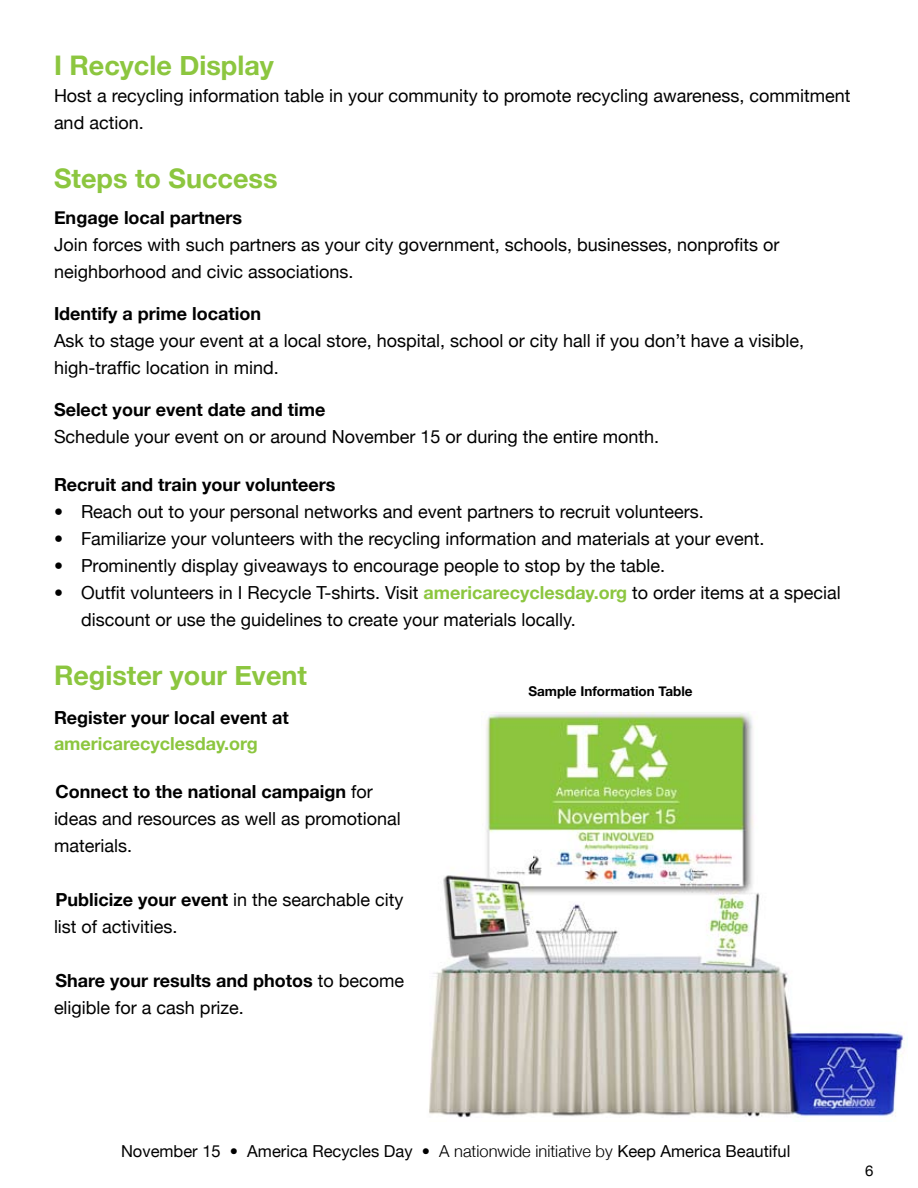
<style>
.page{position:relative;width:918px;height:1188px;background:#fff}
.page>*{position:absolute;margin:0;border:0;box-sizing:border-box;transform-origin:0 0}
.t1{font:700 27px "Helvetica Neue";color:#8cc63f}
.t2{font:18px/27px "Helvetica Neue";color:#000}
.t3{font:700 18px "Helvetica Neue";color:#000}
.t4{font:700 18px "Helvetica Neue";color:#8cc63f}
.t5{font:16.5px "Helvetica Neue";color:#000}
.t6{font:15px "Helvetica Neue";color:#000}
.t7{font:700 13.5px "Helvetica Neue";color:#000}
.s1{font-weight:700;color:#8cc63f}
.s2{font-weight:700}
.s3{font-weight:300}
</style>
<div class="page">
<img style="left:429px;top:712px;width:475px;height:406px">
<h1 class="t1" style="left:54px;top:48px;width:221px">I Recycle Display</h1>
<p class="t2" style="left:54px;top:82px;width:798px">Host a recycling information table in your community to promote recycling awareness, commitment and action.</p>
<h1 class="t1" style="left:54px;top:162px;width:225px">Steps to Success</h1>
<p class="t3" style="left:54px;top:207px;width:190px">Engage local partners</p>
<p class="t2" style="left:54px;top:231px;width:727px">Join forces with such partners as your city government, schools, businesses, nonprofits or neighborhood and civic associations.</p>
<p class="t3" style="left:54px;top:303px;width:209px">Identify a prime location</p>
<p class="t2" style="left:54px;top:327px;width:752px">Ask to stage your event at a local store, hospital, school or city hall if you don’t have a visible, high-traffic location in mind.</p>
<p class="t3" style="left:54px;top:399px;width:273px">Select your event date and time</p>
<p class="t2" style="left:54px;top:423px;width:607px">Schedule your event on or around November 15 or during the entire month.</p>
<p class="t3" style="left:54px;top:474px;width:283px">Recruit and train your volunteers</p>
<p class="t2" style="left:54px;top:498px;width:651px">• Reach out to your personal networks and event partners to recruit volunteers.</p>
<p class="t2" style="left:54px;top:525px;width:712px">• Familiarize your volunteers with the recycling information and materials at your event.</p>
<p class="t2" style="left:54px;top:552px;width:613px">• Prominently display giveaways to encourage people to stop by the table.</p>
<p class="t2" style="left:81px;top:579px;width:761px;text-indent:-27px">• Outfit volunteers in I Recycle T-shirts. Visit <span class="s1">americarecyclesday.org</span> to order items at a special discount or use the guidelines to create your materials locally.</p>
<h1 class="t1" style="left:54px;top:659px;width:255px">Register your Event</h1>
<p class="t3" style="left:54px;top:707px;width:236px">Register your local event at</p>
<p class="t4" style="left:54px;top:732px;width:205px">americarecyclesday.org</p>
<p class="t2" style="left:54px;top:778px;width:348px"><span class="s2">Connect to the national campaign</span> for ideas and resources as well as promotional materials.</p>
<p class="t7" style="left:528px;top:683px;width:166px">Sample Information Table</p>
<p class="t2" style="left:54px;top:886px;width:351px"><span class="s2">Publicize your event</span> in the searchable city list of activities.</p>
<p class="t2" style="left:54px;top:967px;width:352px"><span class="s2">Share your results and photos</span> to become eligible for a cash prize.</p>
<p class="t5" style="left:121px;top:1141px;width:671px">November 15 <span class="s3">•</span> America Recycles Day <span class="s3">• A nationwide initiative by</span> Keep America Beautiful</p>
<p class="t6" style="left:865px;top:1162px;width:10px">6</p>
</div>
